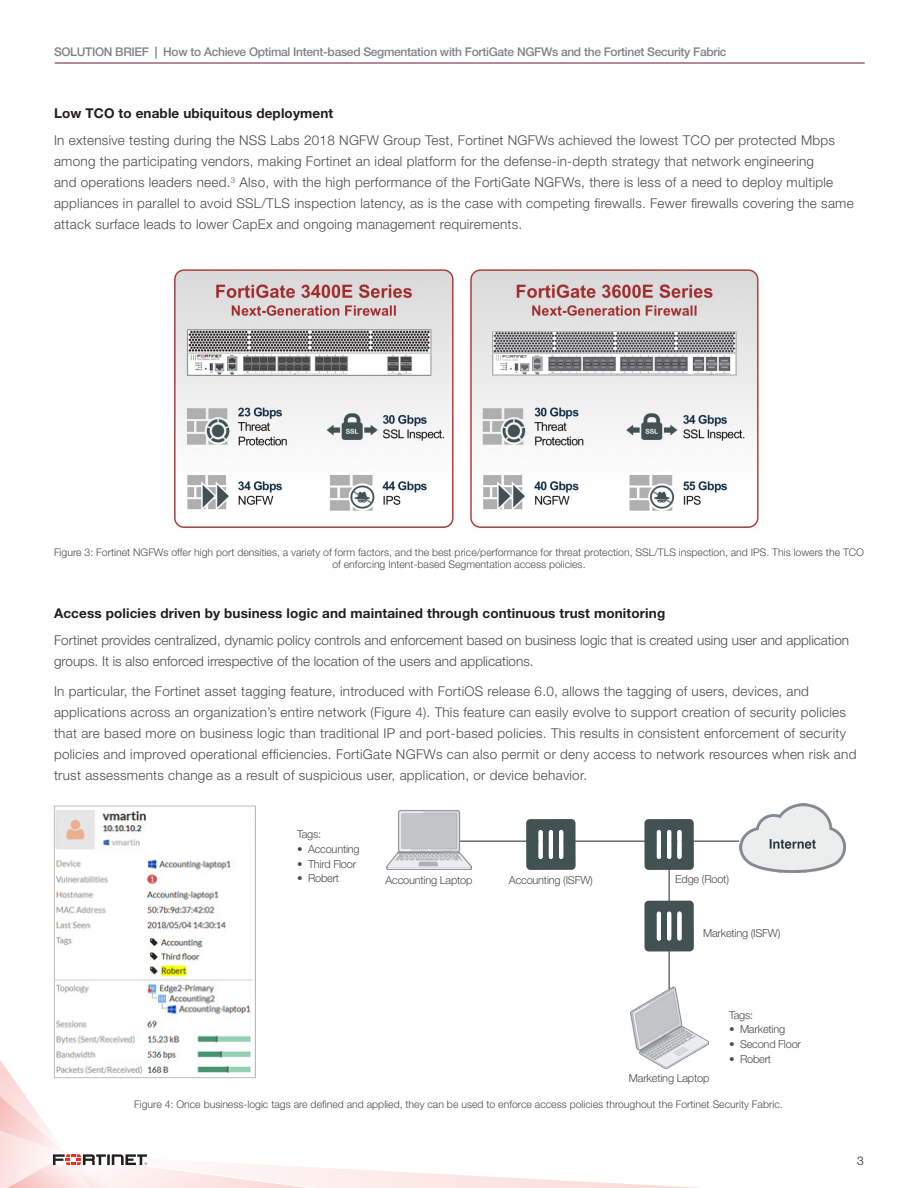
<style>
.page{position:relative;width:918px;height:1188px;background:#fff}
.page>*{position:absolute;margin:0;border:0;box-sizing:border-box;transform-origin:0 0}
.Body_Copy{font:300 13.5px/21px "Helvetica Neue LT Pro";letter-spacing:.02em;color:#4b4c4d}
.Body_Copy-2{font:300 13.5px/21px "Helvetica Neue LT Pro";color:#4b4c4d}
.Body_Copy_Sub-SUBHEA{font:700 13.5px "Helvetica Neue LT Pro";letter-spacing:.01em;color:#231f20}
.t1{font:500 12px "Helvetica Neue LT Pro";letter-spacing:-.025em;color:#808285}
.t2{font:300 12px "Helvetica Neue LT Pro";color:#231f20}
.Body_Copy-3{font:300 10.95px "Helvetica Neue LT Pro";letter-spacing:-.02em;color:#4b4c4d}
.Figure_Description{font:300 10.5px/12px "Helvetica Neue LT Pro";color:#4b4c4d;text-align:center}
.s1{font-weight:700}
</style>
<div class="page">
<hr style="left:55px;top:63px;width:810px;height:1px;background:#6b1b31">
<svg style="left:0;top:1041px;width:709px;height:147px"></svg>
<img style="left:386px;top:810px;width:86px;height:60px">
<img style="left:56px;top:810px;width:198px;height:266px">
<div style="left:54px;top:806px;width:202px;height:272px;border:1px solid #bfbebe"></div>
<img style="left:630px;top:986px;width:78px;height:83px">
<hr style="left:460px;top:841px;width:317px;height:1px;background:#4b4c4d">
<img style="left:740px;top:804px;width:106px;height:69px">
<svg style="left:526px;top:819px;width:50px;height:51px;background:#4a595a"></svg>
<svg style="left:539px;top:830px;width:4px;height:29px"></svg>
<hr style="left:549px;top:830px;width:4px;height:29px;background:#fff;border-radius:2px">
<hr style="left:559px;top:830px;width:4px;height:29px;background:#fff;border-radius:2px">
<svg style="left:644px;top:819px;width:50px;height:51px;background:#485859"></svg>
<hr style="left:657px;top:830px;width:4px;height:29px;background:#fff;border-radius:2px">
<hr style="left:667px;top:830px;width:4px;height:29px;background:#fff;border-radius:2px">
<div style="left:677px;top:830px;width:5px;height:29px;background:#fff;border-radius:2px"></div>
<hr style="left:669px;top:868px;width:1px;height:48px;background:#4b4c4d">
<hr style="left:669px;top:942px;width:1px;height:47px;background:#4b4c4d">
<svg style="left:644px;top:901px;width:50px;height:51px;background:#4a5a5b"></svg>
<hr style="left:657px;top:912px;width:4px;height:29px;background:#fff;border-radius:2px">
<hr style="left:667px;top:912px;width:4px;height:28px;background:#fff;border-radius:2px">
<div style="left:677px;top:912px;width:5px;height:28px;background:#fff;border-radius:2px"></div>
<img style="left:174px;top:269px;width:585px;height:259px">
<p class="t1" style="left:54px;top:44px;width:674px">SOLUTION BRIEF <span class="s1">|</span> How to Achieve Optimal Intent-based Segmentation with FortiGate NGFWs and the Fortinet Security Fabric</p>
<p class="Body_Copy_Sub-SUBHEA" style="left:54px;top:104px;width:281px">Low TCO to enable ubiquitous deployment</p>
<p class="Body_Copy" style="left:54px;top:130px;width:801px">In extensive testing during the NSS Labs 2018 NGFW Group Test, Fortinet NGFWs achieved the lowest TCO per protected Mbps among the participating vendors, making Fortinet an ideal platform for the defense-in-depth strategy that network engineering<br>and operations leaders need.<sup>3</sup> Also, with the high performance of the FortiGate NGFWs, there is less of a need to deploy multiple appliances in parallel to avoid SSL/TLS inspection latency, as is the case with competing firewalls. Fewer firewalls covering the same attack surface leads to lower CapEx and ongoing management requirements.</p>
<p class="Figure_Description" style="left:54px;top:546px;width:812px">Figure 3: Fortinet NGFWs offer high port densities, a variety of form factors, and the best price/performance for threat protection, SSL/TLS inspection, and IPS. This lowers the TCO of enforcing Intent-based Segmentation access policies.</p>
<p class="Body_Copy_Sub-SUBHEA" style="left:54px;top:605px;width:613px">Access policies driven by business logic and maintained through continuous trust monitoring</p>
<p class="Body_Copy-2" style="left:54px;top:630px;width:797px">Fortinet provides centralized, dynamic policy controls and enforcement based on business logic that is created using user and application groups. It is also enforced irrespective of the location of the users and applications.</p>
<p class="Body_Copy" style="left:54px;top:681px;width:804px">In particular, the Fortinet asset tagging feature, introduced with FortiOS release 6.0, allows the tagging of users, devices, and applications across an organization’s entire network (Figure 4). This feature can easily evolve to support creation of security policies that are based more on business logic than traditional IP and port-based policies. This results in consistent enforcement of security policies and improved operational efficiencies. FortiGate NGFWs can also permit or deny access to network resources when risk and trust assessments change as a result of suspicious user, application, or device behavior.</p>
<p class="Body_Copy-3" style="left:297px;top:828px;width:26px">Tags:</p>
<p class="Body_Copy-3" style="left:297px;top:842px;width:64px">• Accounting</p>
<p class="Body_Copy-3" style="left:297px;top:857px;width:61px">• Third Floor</p>
<p class="Body_Copy-3" style="left:297px;top:872px;width:44px">• Robert</p>
<p class="Body_Copy-3" style="left:386px;top:873px;width:88px">Accounting Laptop</p>
<p class="Body_Copy-3" style="left:509px;top:873px;width:85px">Accounting (ISFW)</p>
<p class="Body_Copy-3" style="left:675px;top:872px;width:55px">Edge (Root)</p>
<p class="Body_Copy-3" style="left:703px;top:926px;width:79px">Marketing (ISFW)</p>
<p class="Body_Copy-3" style="left:629px;top:1071px;width:82px">Marketing Laptop</p>
<p class="Body_Copy-3" style="left:729px;top:1008px;width:26px">Tags:</p>
<p class="Body_Copy-3" style="left:729px;top:1023px;width:58px">• Marketing</p>
<p class="Body_Copy-3" style="left:729px;top:1037px;width:74px">• Second Floor</p>
<p class="Body_Copy-3" style="left:729px;top:1052px;width:44px">• Robert</p>
<p class="Figure_Description" style="left:134px;top:1098px;width:650px">Figure 4: Once business-logic tags are defined and applied, they can be used to enforce access policies throughout the Fortinet Security Fabric.</p>
<p class="t2" style="left:857px;top:1154px;width:8px">3</p>
</div>
